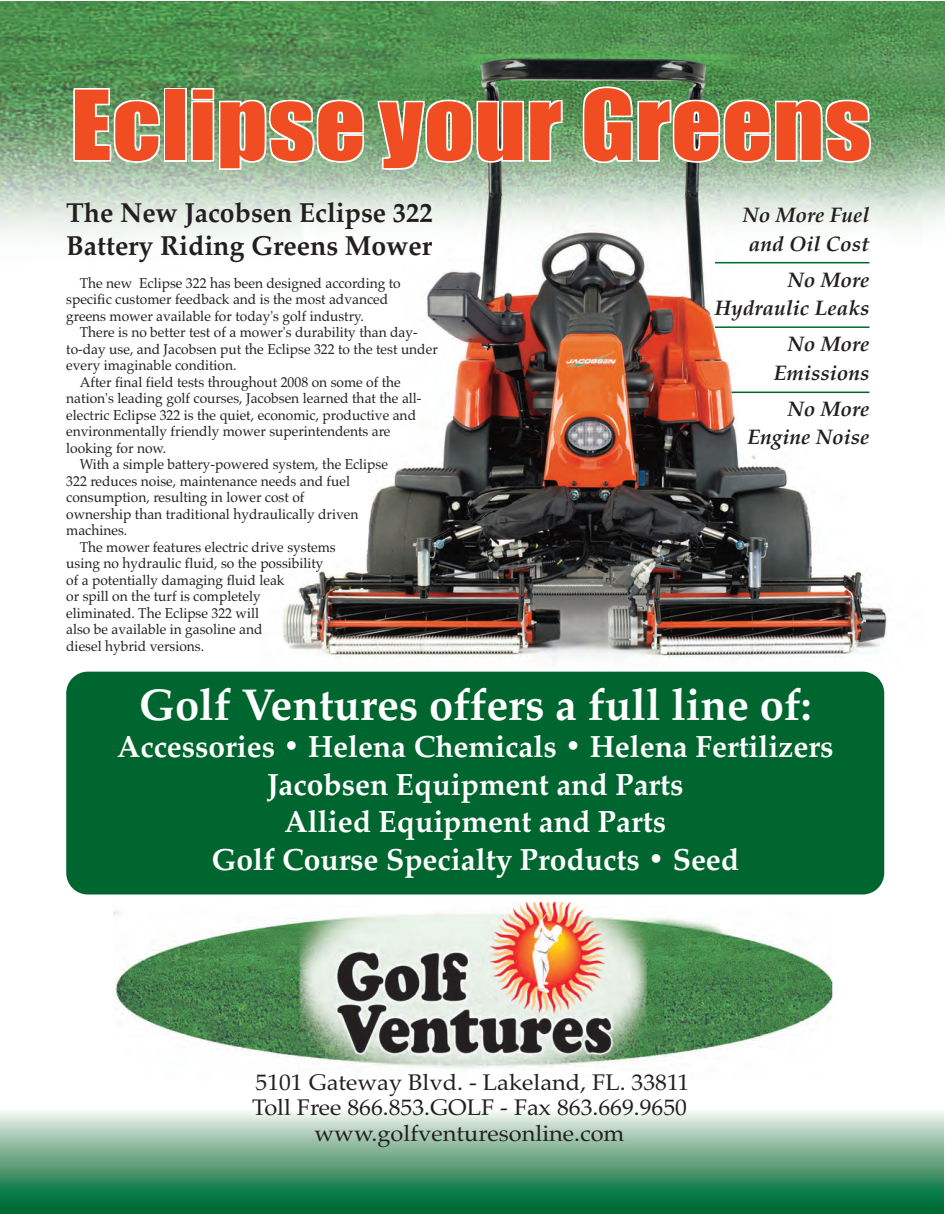
<style>
.page{position:relative;width:945px;height:1215px;background:#fff}
.page>*{position:absolute;margin:0;border:0;box-sizing:border-box;transform-origin:0 0}
.t1{font:89.1px "Impact";letter-spacing:.01em;color:#fff;scale:1.09 1}
.t2{font:700 44.55px "Palatino";color:#fff}
.t3{font:700 30.6px/37.5px "Palatino";color:#fff;text-align:center}
.t4{font:700 27.6px/32.1px "Palatino";color:#231f20}
.t5{font:22.5px/25.5px "Palatino";color:#231f20;text-align:center;scale:1.05 1}
.t6{font:italic 700 21px/28.5px "Palatino";color:#231f20;text-align:right}
.t7{font:14.25px/16.5px "Palatino";color:#231f20}
</style>
<div class="page">
<svg style="left:0;top:1112px;width:943px;height:101px;background:#65a684"></svg>
<img style="left:0;top:1px;width:945px;height:661px">
<div style="left:66px;top:672px;width:818px;height:223px;background:#00662f;border-radius:22px"></div>
<hr style="left:715px;top:262px;width:154px;height:1px;background:#00662f">
<hr style="left:715px;top:326px;width:154px;height:2px;background:#00662f">
<hr style="left:732px;top:392px;width:137px;height:1px;background:#00662f">
<img style="left:113px;top:902px;width:719px;height:167px">
<h1 class="t1" style="left:72px;top:72px;width:736px">Eclipse your Greens</h1>
<h3 class="t4" style="left:66px;top:200px;width:368px">The New Jacobsen Eclipse 322<br>Battery Riding Greens Mower</h3>
<p class="t7" style="left:66px;top:276px;width:336px;text-indent:13px">The new Eclipse 322 has been designed according to specific customer feedback and is the most advanced greens mower available for today's golf industry.</p>
<p class="t7" style="left:80px;top:325px;width:340px">There is no better test of a mower's durability than day-</p>
<p class="t7" style="left:66px;top:342px;width:373px">to-day use, and Jacobsen put the Eclipse 322 to the test under</p>
<p class="t7" style="left:66px;top:358px;width:172px">every imaginable condition.</p>
<p class="t7" style="left:80px;top:375px;width:323px">After final field tests throughout 2008 on some of the</p>
<p class="t7" style="left:66px;top:391px;width:357px">nation's leading golf courses, Jacobsen learned that the all-</p>
<p class="t7" style="left:66px;top:408px;width:351px">electric Eclipse 322 is the quiet, economic, productive and</p>
<p class="t7" style="left:66px;top:424px;width:326px">environmentally friendly mower superintendents are</p>
<p class="t7" style="left:66px;top:441px;width:102px">looking for now.</p>
<p class="t7" style="left:80px;top:457px;width:310px">With a simple battery-powered system, the Eclipse</p>
<p class="t7" style="left:66px;top:474px;width:285px">322 reduces noise, maintenance needs and fuel</p>
<p class="t7" style="left:66px;top:490px;width:240px">consumption, resulting in lower cost of</p>
<p class="t7" style="left:66px;top:507px;width:294px">ownership than traditional hydraulically driven</p>
<p class="t7" style="left:66px;top:523px;width:63px">machines.</p>
<p class="t7" style="left:80px;top:540px;width:258px">The mower features electric drive systems</p>
<p class="t7" style="left:66px;top:556px;width:259px">using no hydraulic fluid, so the possibility</p>
<p class="t7" style="left:66px;top:573px;width:220px">of a potentially damaging fluid leak</p>
<p class="t7" style="left:66px;top:589px;width:196px">or spill on the turf is completely</p>
<p class="t7" style="left:66px;top:606px;width:194px">eliminated. The Eclipse 322 will</p>
<p class="t7" style="left:66px;top:622px;width:198px">also be available in gasoline and</p>
<p class="t7" style="left:66px;top:639px;width:139px">diesel hybrid versions.</p>
<h3 class="t6" style="left:743px;top:203px;width:128px;text-align:left">No More Fuel and Oil Cost</h3>
<h3 class="t6" style="left:715px;top:267px;width:156px">No More<br>Hydraulic Leaks</h3>
<h3 class="t6" style="left:774px;top:332px;width:97px">No More<br>Emissions</h3>
<h3 class="t6" style="left:747px;top:396px;width:123px">No More<br>Engine Noise</h3>
<h2 class="t2" style="left:139px;top:677px;width:674px">Golf Ventures offers a full line of:</h2>
<h3 class="t3" style="left:117px;top:731px;width:718px">Accessories • Helena Chemicals • Helena Fertilizers Jacobsen Equipment and Parts<br>Allied Equipment and Parts<br>Golf Course Specialty Products • Seed</h3>
<h3 class="t5" style="left:252px;top:1071px;width:418px">5101 Gateway Blvd. - Lakeland, FL. 33811<br>Toll Free 866.853.GOLF - Fax 863.669.9650 www.golfventuresonline.com</h3>
</div>
